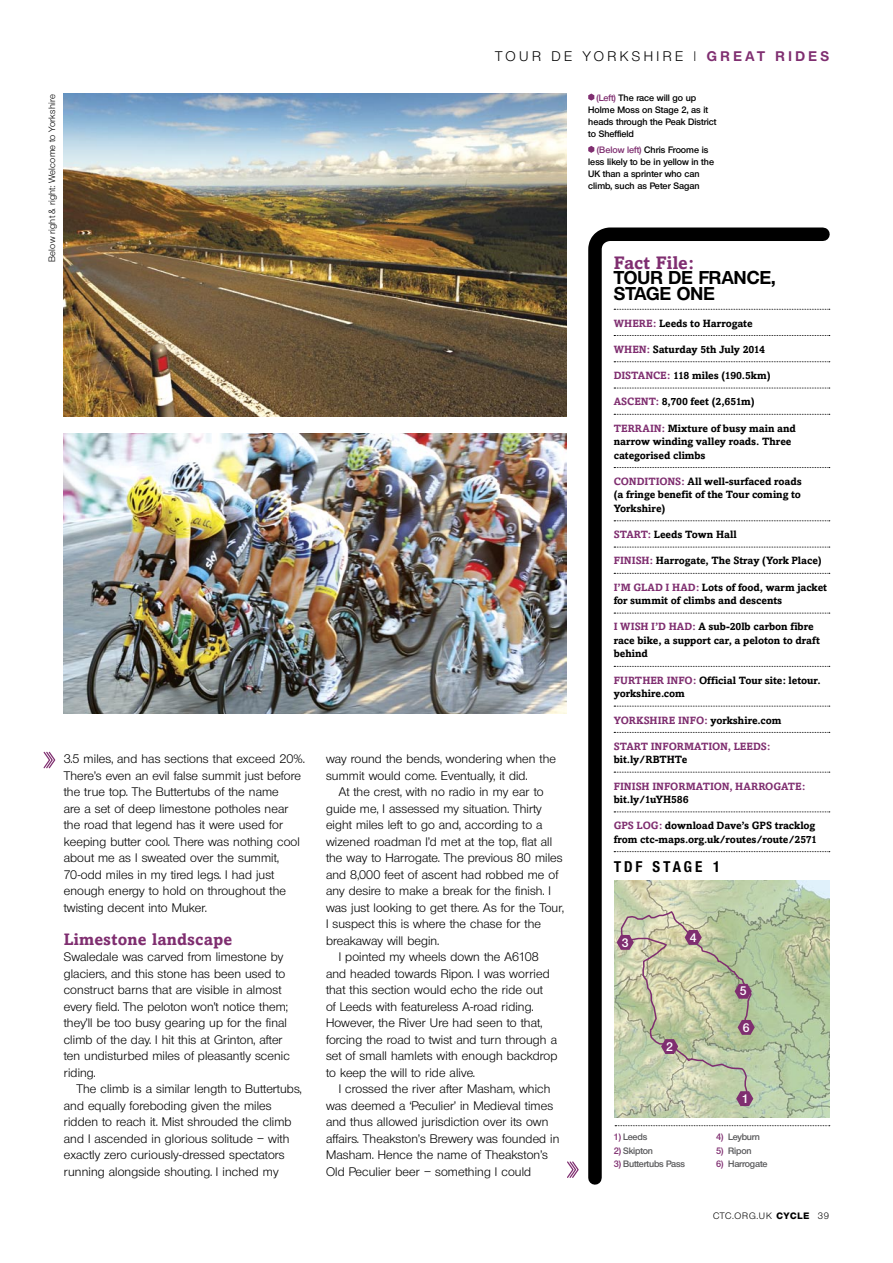
<style>
.page{position:relative;width:893px;height:1263px;background:#fff}
.page>*{position:absolute;margin:0;border:0;box-sizing:border-box;transform-origin:0 0}
.Answer_2ndPara{font:700 18px/15.8px "Olnova";letter-spacing:.005em;color:#000}
.Answer_2ndPara-2{font:700 16.5px "Amasis";letter-spacing:.01em;color:#7f2e70}
.Answer_2ndPara-3{font:700 condensed 15px "Olnova";letter-spacing:.195em;color:#000}
._1stPara{font:13.5px "Olnova";color:#000}
._1stPara-2{font:700 13.5px "Olnova";color:#7f2e70}
.Answer_2ndPara-4{font:12px/16.5px "Olnova";letter-spacing:.01em;color:#000}
.t1{font:600 12px "Olnova";color:#fff}
.Answer_2ndPara-5{font:700 10.5px/13.5px "Amasis";letter-spacing:-.005em;color:#000}
.Answer_2ndPara-6{font:700 10.5px/13.5px "Amasis";color:#7f2e70}
.t2{font:600 9px/12px "Olnova";color:#000}
.t3{font:600 9px "Olnova";letter-spacing:-.02em;color:#59595b}
.Pic_caption{font:9px "Olnova";letter-spacing:.02em;color:#000}
.Pic_caption-2{font:9px "Olnova";letter-spacing:.1em;color:#000}
.s1{font-weight:400;color:#000}
.s2{font-weight:300;color:#000}
.s3{color:#7f2e70}
.s4{font-family:"Amasis";color:#7f2e70}
.s5{color:#000}
.s6{font-weight:800}
</style>
<div class="page">
<svg style="left:43px;top:752px;width:12px;height:16px"></svg>
<svg style="left:588px;top:227px;width:243px;height:958px"></svg>
<img style="left:64px;top:433px;width:503px;height:281px">
<img style="left:64px;top:94px;width:503px;height:323px">
<svg style="left:614px;top:309px;width:216px;height:1px"></svg>
<svg style="left:614px;top:335px;width:216px;height:1px"></svg>
<svg style="left:614px;top:361px;width:216px;height:1px"></svg>
<svg style="left:614px;top:388px;width:216px;height:1px"></svg>
<svg style="left:614px;top:414px;width:216px;height:1px"></svg>
<svg style="left:614px;top:467px;width:216px;height:1px"></svg>
<svg style="left:614px;top:520px;width:216px;height:1px"></svg>
<svg style="left:614px;top:547px;width:216px;height:1px"></svg>
<svg style="left:614px;top:573px;width:216px;height:1px"></svg>
<svg style="left:614px;top:613px;width:216px;height:1px"></svg>
<svg style="left:614px;top:666px;width:216px;height:1px"></svg>
<svg style="left:614px;top:706px;width:216px;height:1px"></svg>
<svg style="left:614px;top:732px;width:216px;height:1px"></svg>
<svg style="left:614px;top:772px;width:216px;height:1px"></svg>
<svg style="left:614px;top:811px;width:216px;height:1px"></svg>
<svg style="left:614px;top:851px;width:216px;height:1px"></svg>
<svg style="left:588px;top:94px;width:6px;height:7px"></svg>
<svg style="left:588px;top:146px;width:6px;height:7px"></svg>
<svg style="left:617px;top:910px;width:138px;height:196px;background:#bec1a2"></svg>
<svg style="left:567px;top:1161px;width:12px;height:17px"></svg>
<p class="Pic_caption" style="left:46px;top:262px;width:169px;rotate:-90deg">Below right &amp; right: Welcome to Yorkshire</p>
<p class="Answer_2ndPara-4" style="left:64px;top:751px;width:242px">3.5 miles, and has sections that exceed 20%.<br>There’s even an evil false summit just before the true top. The Buttertubs of the name<br>are a set of deep limestone potholes near the road that legend has it were used for keeping butter cool. There was nothing cool about me as I sweated over the summit, 70-odd miles in my tired legs. I had just enough energy to hold on throughout the twisting decent into Muker.</p>
<p class="Answer_2ndPara-2" style="left:64px;top:929px;width:170px">Limestone landscape</p>
<p class="Answer_2ndPara-4" style="left:64px;top:949px;width:228px">Swaledale was carved from limestone by glaciers, and this stone has been used to construct barns that are visible in almost every field. The peloton won’t notice them; they’ll be too busy gearing up for the final climb of the day. I hit this at Grinton, after ten undisturbed miles of pleasantly scenic riding.</p>
<p class="Answer_2ndPara-4" style="left:64px;top:1081px;width:239px;text-indent:13px">The climb is a similar length to Buttertubs, and equally foreboding given the miles ridden to reach it. Mist shrouded the climb and I ascended in glorious solitude – with exactly zero curiously-dressed spectators running alongside shouting. I inched my</p>
<p class="_1stPara" style="left:495px;top:48px;width:13px">tour</p>
<p class="_1stPara" style="left:551px;top:48px;width:44px">d e yorkshir</p>
<p class="_1stPara-2" style="left:675px;top:48px;width:45px"><span class="s1">e</span> <span class="s2">|</span> GREAT</p>
<p class="_1stPara-2" style="left:775px;top:48px;width:55px">RIDE S</p>
<p class="t2" style="left:588px;top:91px;width:130px;text-indent:8px"><span class="s3">(Left)</span> The race will go up<br>Holme Moss on Stage 2, as it heads through the Peak District to Sheffield</p>
<p class="t2" style="left:588px;top:144px;width:127px;text-indent:9px"><span class="s3">(Below left)</span> Chris Froome is less likely to be in yellow in the<br>UK than a sprinter who can climb, such as Peter Sagan</p>
<p class="Answer_2ndPara-4" style="left:326px;top:751px;width:232px">way round the bends, wondering when the summit would come. Eventually, it did.</p>
<p class="Answer_2ndPara-4" style="left:326px;top:784px;width:239px;text-indent:13px">At the crest, with no radio in my ear to guide me, I assessed my situation. Thirty eight miles left to go and, according to a wizened roadman I’d met at the top, flat all the way to Harrogate. The previous 80 miles and 8,000 feet of ascent had robbed me of any desire to make a break for the finish. I was just looking to get there. As for the Tour, I suspect this is where the chase for the breakaway will begin.</p>
<p class="Answer_2ndPara-4" style="left:326px;top:949px;width:233px;text-indent:13px">I pointed my wheels down the A6108 and headed towards Ripon. I was worried that this section would echo the ride out<br>of Leeds with featureless A-road riding.<br>However, the River Ure had seen to that, forcing the road to twist and turn through a set of small hamlets with enough backdrop to keep the will to ride alive.</p>
<p class="Answer_2ndPara-4" style="left:326px;top:1081px;width:235px;text-indent:13px">I crossed the river after Masham, which was deemed a ‘Peculier’ in Medieval times and thus allowed jurisdiction over its own affairs. Theakston’s Brewery was founded in Masham. Hence the name of Theakston’s Old Peculier beer – something I could</p>
<p class="Answer_2ndPara" style="left:614px;top:254px;width:163px"><span class="s4">Fact File:<br></span>TOUR DE FRANCE,<br>STAGE ONE</p>
<p class="Answer_2ndPara-5" style="left:614px;top:316px;width:140px"><span class="s3">Where:</span> Leeds to Harrogate</p>
<p class="Answer_2ndPara-5" style="left:614px;top:342px;width:153px"><span class="s3">When:</span> Saturday 5th July 2014</p>
<p class="Answer_2ndPara-5" style="left:614px;top:369px;width:158px"><span class="s3">Distance :</span> 118 miles (190.5km)</p>
<p class="Answer_2ndPara-6" style="left:614px;top:395px;width:8px">Asce</p>
<p class="Answer_2ndPara-5" style="left:641px;top:395px;width:115px"><span class="s3">nt:</span> 8,700 feet (2,651m)</p>
<p class="Answer_2ndPara-5" style="left:614px;top:421px;width:184px"><span class="s3">Terrain:</span> Mixture of busy main and narrow winding valley roads. Three categorised climbs</p>
<p class="Answer_2ndPara-6" style="left:614px;top:474px;width:31px">Conditio</p>
<p class="Answer_2ndPara-5" style="left:614px;top:474px;width:189px;text-align:justify;text-indent:54px"><span class="s3">ns:</span> All well-surfaced roads (a fringe benefit of the Tour coming to Yorkshire)</p>
<p class="Answer_2ndPara-5" style="left:614px;top:528px;width:124px"><span class="s3">Start:</span> Leeds Town Hall</p>
<p class="Answer_2ndPara-5" style="left:614px;top:554px;width:210px"><span class="s3">Finish :</span> Harrogate, The Stray (York Place)</p>
<p class="Answer_2ndPara-5" style="left:614px;top:580px;width:215px"><span class="s3">I’m glad I had :</span> Lots of food, warm jacket for summit of climbs and descents</p>
<p class="Answer_2ndPara-6" style="left:614px;top:620px;width:15px">I wish</p>
<p class="Answer_2ndPara-5" style="left:614px;top:620px;width:208px;text-indent:38px"><span class="s3">I’d had :</span> A sub-20lb carbon fibre race bike, a support car, a peloton to draft behind</p>
<p class="Answer_2ndPara-6" style="left:614px;top:673px;width:30px">Furthe</p>
<p class="Answer_2ndPara-5" style="left:614px;top:673px;width:208px;text-indent:43px"><span class="s3">r Info :</span> Official Tour site: letour. yorkshire.com</p>
<p class="Answer_2ndPara-6" style="left:614px;top:713px;width:30px">Yorkshi</p>
<p class="Answer_2ndPara-5" style="left:662px;top:713px;width:121px"><span class="s3">re Info :</span> yorkshire.com</p>
<p class="Answer_2ndPara-6" style="left:614px;top:739px;width:134px">Start information, Leeds</p>
<p class="Answer_2ndPara-6" style="left:767px;top:739px;width:5px">:</p>
<p class="Answer_2ndPara-5" style="left:614px;top:753px;width:75px">bit.ly/RBTHTe</p>
<p class="Answer_2ndPara-6" style="left:614px;top:779px;width:25px">finish</p>
<p class="Answer_2ndPara-6" style="left:614px;top:779px;width:193px;text-indent:39px">information, Harrogate : <span class="s5">bit.ly/1uYH586</span></p>
<p class="Answer_2ndPara-5" style="left:614px;top:819px;width:205px"><span class="s3">GPS lo g:</span> download Dave’s GPS tracklog from ctc-maps.org.uk/routes/route/2571</p>
<p class="Answer_2ndPara-3" style="left:614px;top:858px;width:108px">TDF STAGE 1</p>
<p class="t1" style="left:622px;top:935px;width:8px">3</p>
<p class="t1" style="left:690px;top:930px;width:8px">4</p>
<p class="t1" style="left:666px;top:1039px;width:8px">2</p>
<p class="t3" style="left:614px;top:1132px;width:35px"><span class="s3">1)</span> Leeds</p>
<p class="t3" style="left:614px;top:1145px;width:41px"><span class="s3">2)</span> Skipton</p>
<p class="t3" style="left:614px;top:1158px;width:73px"><span class="s3">3)</span> Buttertubs Pass</p>
<p class="t1" style="left:740px;top:984px;width:8px">5</p>
<p class="t1" style="left:743px;top:1020px;width:8px">6</p>
<p class="t1" style="left:742px;top:1091px;width:8px">1</p>
<p class="t3" style="left:716px;top:1132px;width:45px"><span class="s3">4)</span> Leyburn</p>
<p class="t3" style="left:716px;top:1145px;width:37px"><span class="s3">5)</span> Ripon</p>
<p class="t3" style="left:716px;top:1158px;width:53px"><span class="s3">6)</span> Harrogate</p>
<p class="Pic_caption-2" style="left:713px;top:1210px;width:118px">CTC.ORG.UK <span class="s6">CYCLE</span> 39</p>
</div>
